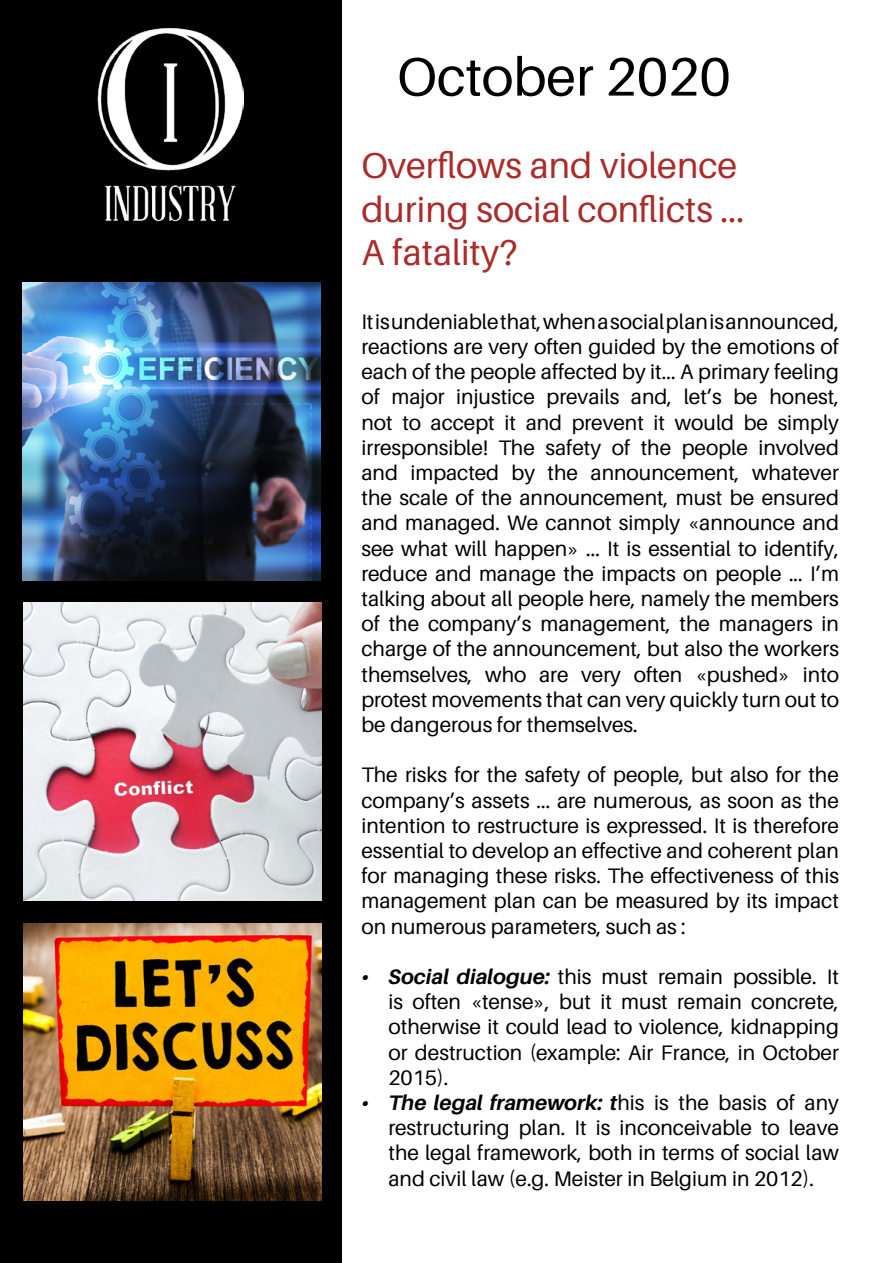
<style>
.page{position:relative;width:893px;height:1263px;background:#fff}
.page>*{position:absolute;margin:0;border:0;box-sizing:border-box;transform-origin:0 0}
.t1{font:54px "Aileron";color:#000}
.t2{font:36px/43.2px "Aileron";color:#aa2b2a}
.t3{font:21px/25.2px "Aileron";color:#000;text-align:justify}
.s1{font-weight:700;font-style:italic}
</style>
<div class="page">
<div style="left:0;top:0;width:341px;height:1263px;background:#000"></div>
<hr style="left:377px;top:681px;width:290px;height:1px;background:#fbfbfb">
<img style="left:98px;top:28px;width:146px;height:194px">
<img style="left:23px;top:282px;width:297px;height:298px">
<img style="left:24px;top:603px;width:298px;height:297px">
<img style="left:24px;top:923px;width:298px;height:278px">
<p class="t1" style="left:397px;top:47px;width:335px">October 2020</p>
<p class="t2" style="left:361px;top:145px;width:384px">Overflows and violence during social conflicts ...</p>
<p class="t2" style="left:361px;top:231px;width:157px">A fatality?</p>
<p class="t3" style="left:361px;top:309px;width:479px">It is undeniable that, when a social plan is announced, reactions are very often guided by the emotions of each of the people affected by it... A primary feeling of major injustice prevails and, let’s be honest, not to accept it and prevent it would be simply irresponsible! The safety of the people involved and impacted by the announcement, whatever the scale of the announcement, must be ensured and managed. We cannot simply «announce and see what will happen» ... It is essential to identify, reduce and manage the impacts on people ... I’m talking about all people here, namely the members of the company’s management, the managers in charge of the announcement, but also the workers themselves, who are very often «pushed» into protest movements that can very quickly turn out to be dangerous for themselves.</p>
<p class="t3" style="left:361px;top:763px;width:479px">The risks for the safety of people, but also for the company’s assets ... are numerous, as soon as the intention to restructure is expressed. It is therefore essential to develop an effective and coherent plan for managing these risks. The effectiveness of this management plan can be measured by its impact on numerous parameters, such as :</p>
<p class="t3" style="left:388px;top:964px;width:452px;text-indent:-27px"><span class="s1">• Social dialogue:</span> this must remain possible. It is often «tense», but it must remain concrete, otherwise it could lead to violence, kidnapping or destruction (example: Air France, in October 2015).</p>
<p class="t3" style="left:388px;top:1090px;width:452px;text-indent:-27px"><span class="s1">• The legal framework: t</span>his is the basis of any restructuring plan. It is inconceivable to leave the legal framework, both in terms of social law and civil law (e.g. Meister in Belgium in 2012).</p>
</div>
